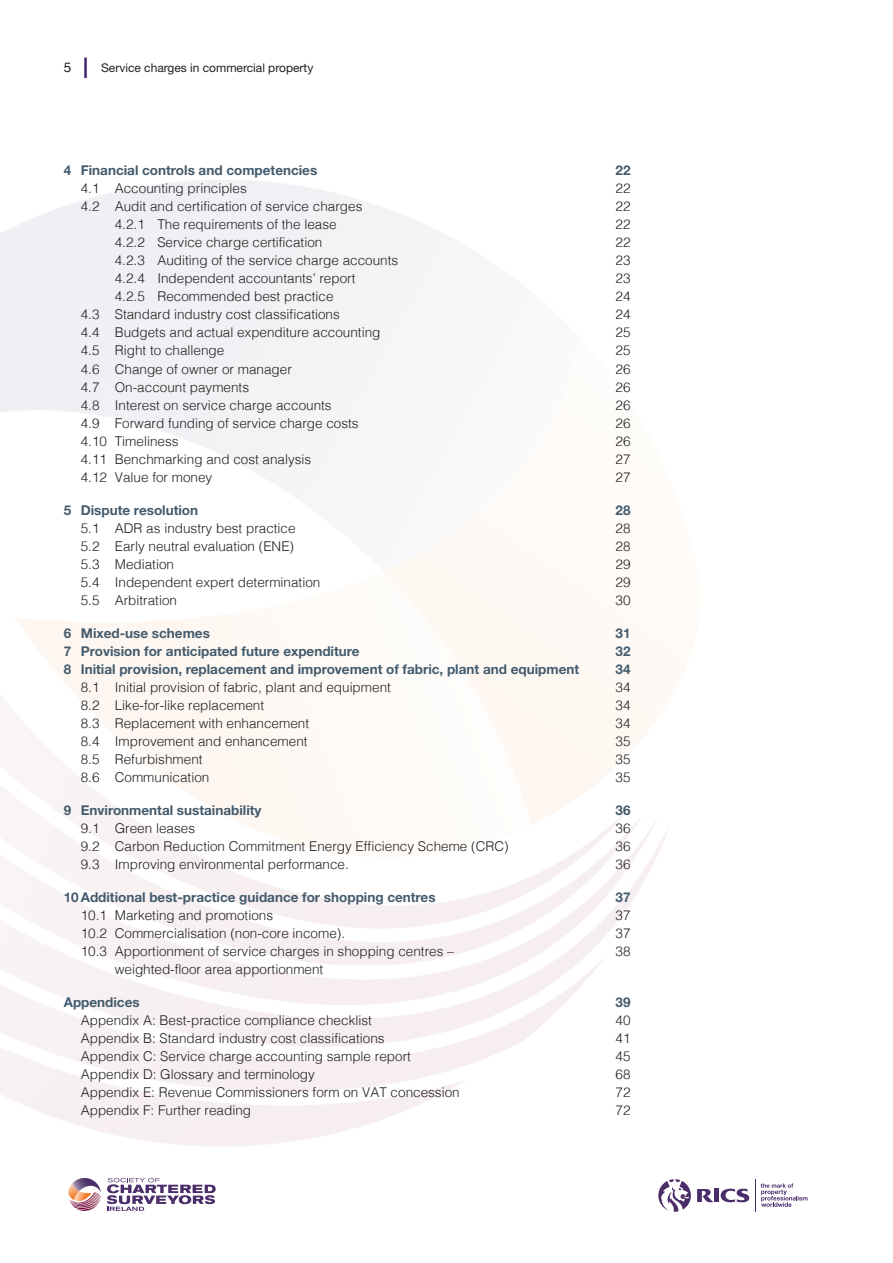
<style>
.page{position:relative;width:893px;height:1263px;background:#fff}
.page>*{position:absolute;margin:0;border:0;box-sizing:border-box;transform-origin:0 0}
.t1{font:300 13.5px "Helvetica";color:#231f20}
.t2{font:700 13.5px "Helvetica Neue";color:#435b6d}
.t3{font:13.5px "Helvetica";color:#231f20}
.t4{font:12px "Helvetica Neue";color:#231f20}
.s1{font-size:28.5px;color:#3e1d6b}
</style>
<div class="page">
<svg style="left:68px;top:1178px;width:33px;height:33px"></svg>
<svg style="left:107px;top:1178px;width:109px;height:33px"></svg>
<svg style="left:721px;top:1189px;width:28px;height:13px"></svg>
<div style="left:714px;top:1189px;width:5px;height:13px;background:#4a2d69"></div>
<svg style="left:697px;top:1189px;width:16px;height:13px"></svg>
<svg style="left:658px;top:1179px;width:33px;height:33px"></svg>
<hr style="left:755px;top:1179px;width:1px;height:32px;background:#4a2d69">
<svg style="left:761px;top:1183px;width:47px;height:24px"></svg>
<p class="t3" style="left:64px;top:62px;width:28px">5 <span class="s1">|</span></p>
<p class="t4" style="left:101px;top:64px;width:214px">Service charges in commercial property</p>
<p class="t2" style="left:64px;top:166px;width:255px">4 Financial controls and competencies</p>
<p class="t2" style="left:616px;top:166px;width:16px">22</p>
<p class="t1" style="left:81px;top:183px;width:168px">4.1 Accounting principles</p>
<p class="t1" style="left:616px;top:183px;width:17px">22</p>
<p class="t1" style="left:81px;top:201px;width:283px">4.2 Audit and certification of service charges</p>
<p class="t1" style="left:616px;top:201px;width:17px">22</p>
<p class="t1" style="left:115px;top:219px;width:223px">4.2.1 The requirements of the lease</p>
<p class="t1" style="left:616px;top:219px;width:17px">22</p>
<p class="t1" style="left:115px;top:237px;width:209px">4.2.2 Service charge certification</p>
<p class="t1" style="left:616px;top:237px;width:17px">22</p>
<p class="t1" style="left:115px;top:255px;width:285px">4.2.3 Auditing of the service charge accounts</p>
<p class="t1" style="left:616px;top:255px;width:17px">23</p>
<p class="t1" style="left:115px;top:273px;width:242px">4.2.4 Independent accountants’ report</p>
<p class="t1" style="left:616px;top:273px;width:17px">23</p>
<p class="t1" style="left:115px;top:291px;width:220px">4.2.5 Recommended best practice</p>
<p class="t1" style="left:616px;top:291px;width:17px">24</p>
<p class="t1" style="left:81px;top:309px;width:261px">4.3 Standard industry cost classifications</p>
<p class="t1" style="left:616px;top:309px;width:17px">24</p>
<p class="t1" style="left:81px;top:327px;width:301px">4.4 Budgets and actual expenditure accounting</p>
<p class="t1" style="left:616px;top:327px;width:17px">25</p>
<p class="t1" style="left:81px;top:345px;width:145px">4.5 Right to challenge</p>
<p class="t1" style="left:616px;top:345px;width:17px">25</p>
<p class="t1" style="left:81px;top:363px;width:213px">4.6 Change of owner or manager</p>
<p class="t1" style="left:616px;top:363px;width:17px">26</p>
<p class="t1" style="left:81px;top:381px;width:170px">4.7 On-account payments</p>
<p class="t1" style="left:616px;top:381px;width:17px">26</p>
<p class="t1" style="left:81px;top:399px;width:252px">4.8 Interest on service charge accounts</p>
<p class="t1" style="left:616px;top:399px;width:17px">26</p>
<p class="t1" style="left:81px;top:417px;width:279px">4.9 Forward funding of service charge costs</p>
<p class="t1" style="left:616px;top:417px;width:17px">26</p>
<p class="t1" style="left:81px;top:435px;width:99px">4.10 Timeliness</p>
<p class="t1" style="left:616px;top:435px;width:17px">26</p>
<p class="t1" style="left:81px;top:453px;width:232px">4.11 Benchmarking and cost analysis</p>
<p class="t1" style="left:616px;top:453px;width:17px">27</p>
<p class="t1" style="left:81px;top:471px;width:133px">4.12 Value for money</p>
<p class="t1" style="left:616px;top:471px;width:17px">27</p>
<p class="t2" style="left:64px;top:505px;width:136px">5 Dispute resolution</p>
<p class="t2" style="left:616px;top:505px;width:16px">28</p>
<p class="t1" style="left:81px;top:522px;width:216px">5.1 ADR as industry best practice</p>
<p class="t1" style="left:616px;top:522px;width:17px">28</p>
<p class="t1" style="left:81px;top:540px;width:215px">5.2 Early neutral evaluation (ENE)</p>
<p class="t1" style="left:616px;top:540px;width:17px">28</p>
<p class="t1" style="left:81px;top:558px;width:95px">5.3 Mediation</p>
<p class="t1" style="left:616px;top:558px;width:17px">29</p>
<p class="t1" style="left:81px;top:576px;width:241px">5.4 Independent expert determination</p>
<p class="t1" style="left:616px;top:576px;width:17px">29</p>
<p class="t1" style="left:81px;top:594px;width:98px">5.5 Arbitration</p>
<p class="t1" style="left:616px;top:594px;width:17px">30</p>
<p class="t2" style="left:64px;top:628px;width:148px">6 Mixed-use schemes</p>
<p class="t2" style="left:616px;top:628px;width:16px">31</p>
<p class="t2" style="left:64px;top:646px;width:297px">7 Provision for anticipated future expenditure</p>
<p class="t2" style="left:616px;top:646px;width:16px">32</p>
<p class="t2" style="left:64px;top:664px;width:517px">8 Initial provision, replacement and improvement of fabric, plant and equipment</p>
<p class="t2" style="left:616px;top:664px;width:16px">34</p>
<p class="t1" style="left:81px;top:681px;width:312px">8.1 Initial provision of fabric, plant and equipment</p>
<p class="t1" style="left:616px;top:681px;width:17px">34</p>
<p class="t1" style="left:81px;top:699px;width:185px">8.2 Like-for-like replacement</p>
<p class="t1" style="left:616px;top:699px;width:17px">34</p>
<p class="t1" style="left:81px;top:717px;width:230px">8.3 Replacement with enhancement</p>
<p class="t1" style="left:616px;top:717px;width:17px">34</p>
<p class="t1" style="left:81px;top:735px;width:228px">8.4 Improvement and enhancement</p>
<p class="t1" style="left:616px;top:735px;width:17px">35</p>
<p class="t1" style="left:81px;top:753px;width:123px">8.5 Refurbishment</p>
<p class="t1" style="left:616px;top:753px;width:17px">35</p>
<p class="t1" style="left:81px;top:771px;width:130px">8.6 Communication</p>
<p class="t1" style="left:616px;top:771px;width:17px">35</p>
<p class="t2" style="left:64px;top:805px;width:199px">9 Environmental sustainability</p>
<p class="t2" style="left:616px;top:805px;width:16px">36</p>
<p class="t1" style="left:81px;top:822px;width:116px">9.1 Green leases</p>
<p class="t1" style="left:616px;top:822px;width:17px">36</p>
<p class="t1" style="left:81px;top:840px;width:429px">9.2 Carbon Reduction Commitment Energy Efficiency Scheme (CRC)</p>
<p class="t1" style="left:616px;top:840px;width:17px">36</p>
<p class="t1" style="left:81px;top:858px;width:270px">9.3 Improving environmental performance.</p>
<p class="t1" style="left:616px;top:858px;width:17px">36</p>
<p class="t2" style="left:64px;top:892px;width:373px">10Additional best-practice guidance for shopping centres</p>
<p class="t2" style="left:616px;top:892px;width:16px">37</p>
<p class="t1" style="left:81px;top:909px;width:194px">10.1 Marketing and promotions</p>
<p class="t1" style="left:616px;top:909px;width:17px">37</p>
<p class="t1" style="left:81px;top:927px;width:266px">10.2 Commercialisation (non-core income).</p>
<p class="t1" style="left:616px;top:927px;width:17px">37</p>
<p class="t1" style="left:81px;top:945px;width:375px">10.3 Apportionment of service charges in shopping centres –</p>
<p class="t1" style="left:616px;top:945px;width:17px">38</p>
<p class="t1" style="left:115px;top:963px;width:210px">weighted-floor area apportionment</p>
<p class="t2" style="left:64px;top:997px;width:77px">Appendices</p>
<p class="t2" style="left:616px;top:997px;width:16px">39</p>
<p class="t1" style="left:81px;top:1014px;width:293px">Appendix A: Best-practice compliance checklist</p>
<p class="t1" style="left:616px;top:1014px;width:17px">40</p>
<p class="t1" style="left:81px;top:1032px;width:305px">Appendix B: Standard industry cost classifications</p>
<p class="t1" style="left:616px;top:1032px;width:17px">41</p>
<p class="t1" style="left:81px;top:1050px;width:332px">Appendix C: Service charge accounting sample report</p>
<p class="t1" style="left:616px;top:1050px;width:17px">45</p>
<p class="t1" style="left:81px;top:1068px;width:236px">Appendix D: Glossary and terminology</p>
<p class="t1" style="left:616px;top:1068px;width:17px">68</p>
<p class="t1" style="left:81px;top:1086px;width:380px">Appendix E: Revenue Commissioners form on VAT concession</p>
<p class="t1" style="left:616px;top:1086px;width:17px">72</p>
<p class="t1" style="left:81px;top:1104px;width:172px">Appendix F: Further reading</p>
<p class="t1" style="left:616px;top:1104px;width:17px">72</p>
</div>
